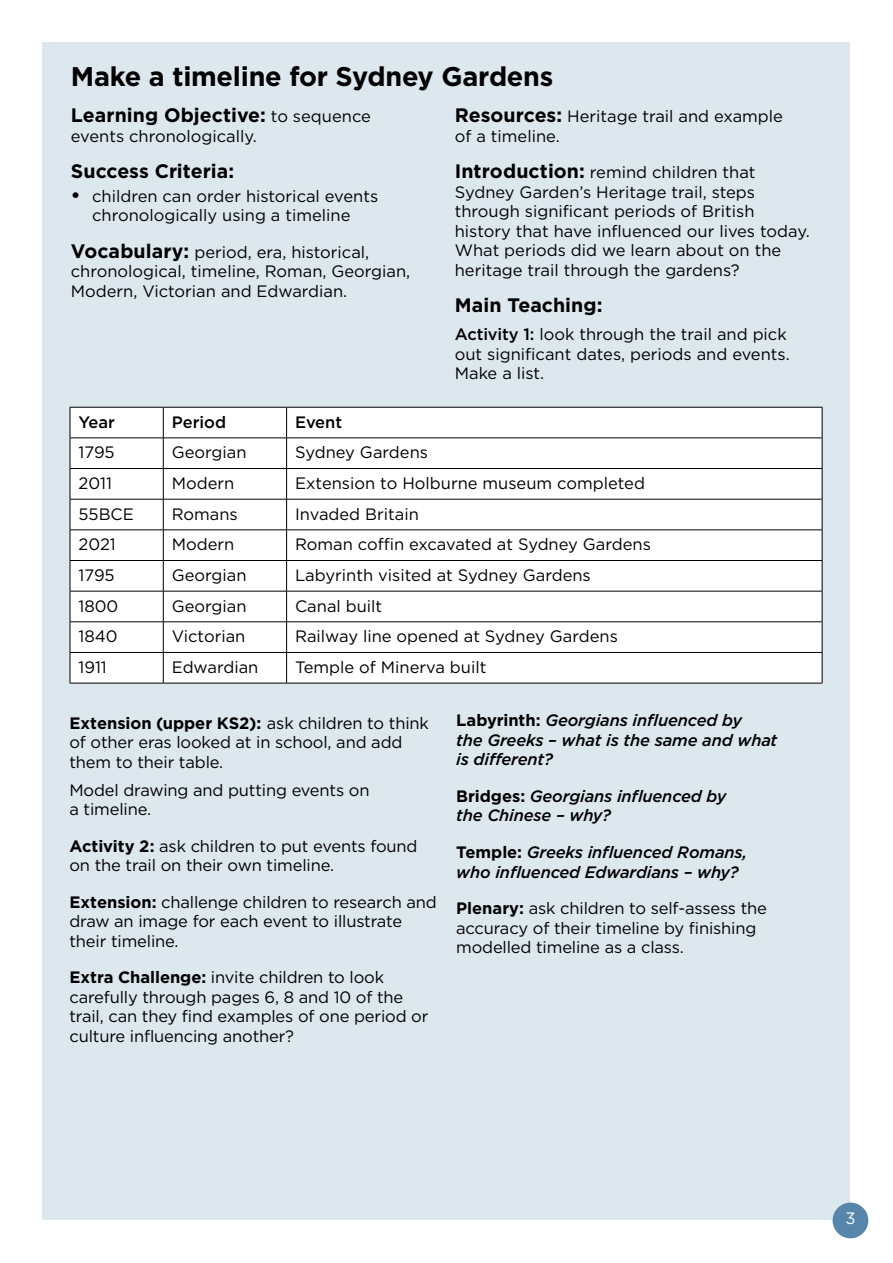
<style>
.page{position:relative;width:893px;height:1263px;background:#fff}
.page>*{position:absolute;margin:0;border:0;box-sizing:border-box;transform-origin:0 0}
.Titles{font:700 27px "Gotham HTF";letter-spacing:-.01em;color:#000}
.Body_copy{font:700 19.5px "Gotham HTF";color:#000}
.Body_copy-2{font:16.5px/19.5px "Gotham HTF";color:#000}
.Body_copy-3{font:italic 500 16.5px/19.5px "Gotham HTF";letter-spacing:-.01em;color:#000}
.Body_copy-4{font:500 16.5px "Gotham HTF";color:#000}
.Body_copy-5{font:16.5px "Gotham HTF";color:#fff}
.s1{font-weight:400;font-size:16.5px}
.s2{font-weight:700;font-size:19.5px}
.s3{font-weight:500}
.s4{font-weight:700}
.s5{font-weight:700;font-style:normal}
</style>
<div class="page">
<div style="left:43px;top:43px;width:807px;height:1177px;background:#dde7ee"></div>
<div style="left:833px;top:1202px;width:35px;height:36px;background:#5686ac;border-radius:50%"></div>
<div style="left:71px;top:408px;width:751px;height:275px;background:#fff"></div>
<hr style="left:70px;top:407px;width:93px;height:1px;background:#000">
<hr style="left:70px;top:407px;width:1px;height:31px;background:#000">
<hr style="left:163px;top:407px;width:124px;height:1px;background:#000">
<hr style="left:163px;top:407px;width:1px;height:31px;background:#000">
<hr style="left:287px;top:407px;width:535px;height:1px;background:#000">
<hr style="left:286px;top:407px;width:1px;height:31px;background:#000">
<hr style="left:822px;top:407px;width:1px;height:31px;background:#000">
<hr style="left:70px;top:438px;width:93px;height:1px;background:#000">
<hr style="left:70px;top:438px;width:1px;height:30px;background:#000">
<hr style="left:163px;top:438px;width:124px;height:1px;background:#000">
<hr style="left:163px;top:438px;width:1px;height:30px;background:#000">
<hr style="left:287px;top:438px;width:535px;height:1px;background:#000">
<hr style="left:286px;top:438px;width:1px;height:30px;background:#000">
<hr style="left:822px;top:438px;width:1px;height:30px;background:#000">
<hr style="left:70px;top:468px;width:93px;height:1px;background:#000">
<hr style="left:70px;top:469px;width:1px;height:30px;background:#000">
<hr style="left:163px;top:468px;width:124px;height:1px;background:#000">
<hr style="left:163px;top:469px;width:1px;height:30px;background:#000">
<hr style="left:287px;top:468px;width:535px;height:1px;background:#000">
<hr style="left:286px;top:469px;width:1px;height:30px;background:#000">
<hr style="left:822px;top:469px;width:1px;height:30px;background:#000">
<hr style="left:70px;top:499px;width:93px;height:1px;background:#000">
<hr style="left:70px;top:499px;width:1px;height:31px;background:#000">
<hr style="left:163px;top:499px;width:124px;height:1px;background:#000">
<hr style="left:163px;top:499px;width:1px;height:31px;background:#000">
<hr style="left:287px;top:499px;width:535px;height:1px;background:#000">
<hr style="left:286px;top:499px;width:1px;height:31px;background:#000">
<hr style="left:822px;top:499px;width:1px;height:31px;background:#000">
<hr style="left:70px;top:530px;width:93px;height:1px;background:#000">
<hr style="left:70px;top:530px;width:1px;height:30px;background:#000">
<hr style="left:163px;top:530px;width:124px;height:1px;background:#000">
<hr style="left:163px;top:530px;width:1px;height:30px;background:#000">
<hr style="left:287px;top:530px;width:535px;height:1px;background:#000">
<hr style="left:286px;top:530px;width:1px;height:30px;background:#000">
<hr style="left:822px;top:530px;width:1px;height:30px;background:#000">
<hr style="left:70px;top:560px;width:93px;height:1px;background:#000">
<hr style="left:70px;top:561px;width:1px;height:30px;background:#000">
<hr style="left:163px;top:560px;width:124px;height:1px;background:#000">
<hr style="left:163px;top:561px;width:1px;height:30px;background:#000">
<hr style="left:287px;top:560px;width:535px;height:1px;background:#000">
<hr style="left:286px;top:561px;width:1px;height:30px;background:#000">
<hr style="left:822px;top:561px;width:1px;height:30px;background:#000">
<hr style="left:70px;top:591px;width:93px;height:1px;background:#000">
<hr style="left:70px;top:591px;width:1px;height:30px;background:#000">
<hr style="left:163px;top:591px;width:124px;height:1px;background:#000">
<hr style="left:163px;top:591px;width:1px;height:30px;background:#000">
<hr style="left:287px;top:591px;width:535px;height:1px;background:#000">
<hr style="left:286px;top:591px;width:1px;height:30px;background:#000">
<hr style="left:822px;top:591px;width:1px;height:30px;background:#000">
<hr style="left:70px;top:621px;width:93px;height:1px;background:#000">
<hr style="left:70px;top:622px;width:1px;height:30px;background:#000">
<hr style="left:163px;top:621px;width:124px;height:1px;background:#000">
<hr style="left:163px;top:622px;width:1px;height:30px;background:#000">
<hr style="left:287px;top:621px;width:535px;height:1px;background:#000">
<hr style="left:286px;top:622px;width:1px;height:30px;background:#000">
<hr style="left:822px;top:622px;width:1px;height:30px;background:#000">
<hr style="left:70px;top:652px;width:93px;height:1px;background:#000">
<hr style="left:70px;top:653px;width:1px;height:30px;background:#000">
<hr style="left:163px;top:652px;width:124px;height:1px;background:#000">
<hr style="left:163px;top:653px;width:1px;height:30px;background:#000">
<hr style="left:287px;top:652px;width:535px;height:1px;background:#000">
<hr style="left:286px;top:653px;width:1px;height:30px;background:#000">
<hr style="left:822px;top:653px;width:1px;height:30px;background:#000">
<hr style="left:70px;top:683px;width:93px;height:1px;background:#000">
<hr style="left:163px;top:683px;width:124px;height:1px;background:#000">
<hr style="left:287px;top:683px;width:535px;height:1px;background:#000">
<p class="Titles" style="left:71px;top:60px;width:484px">Make a timeline for Sydney Gardens</p>
<p class="Body_copy" style="left:71px;top:104px;width:302px">Learning Objective: <span class="s1">to sequence</span></p>
<p class="Body_copy-2" style="left:71px;top:126px;width:188px">events chronologically.</p>
<p class="Body_copy" style="left:71px;top:160px;width:165px">Success Criteria:</p>
<p class="Body_copy-2" style="left:71px;top:186px;width:309px;text-align:center"><span class="s2">•</span> children can order historical events chronologically using a timeline</p>
<p class="Body_copy-2" style="left:71px;top:242px;width:341px"><span class="s2">Vocabulary:</span> period, era, historical, chronological, timeline, Roman, Georgian,<br>Modern, Victorian and Edwardian.</p>
<p class="Body_copy-2" style="left:455px;top:106px;width:330px"><span class="s2">Resources:</span> Heritage trail and example of a timeline.</p>
<p class="Body_copy-2" style="left:455px;top:162px;width:356px"><span class="s2">Introduction:</span> remind children that Sydney Garden’s Heritage trail, steps through significant periods of British history that have influenced our lives today.<br>What periods did we learn about on the heritage trail through the gardens?</p>
<p class="Body_copy" style="left:455px;top:294px;width:149px">Main Teaching:</p>
<p class="Body_copy-2" style="left:455px;top:324px;width:336px"><span class="s3">Activity 1:</span> look through the trail and pick out significant dates, periods and events.<br>Make a list.</p>
<p class="Body_copy-4" style="left:78px;top:413px;width:38px">Year</p>
<p class="Body_copy-4" style="left:172px;top:413px;width:56px">Period</p>
<p class="Body_copy-4" style="left:295px;top:413px;width:49px">Event</p>
<p class="Body_copy-2" style="left:78px;top:443px;width:38px">1795</p>
<p class="Body_copy-2" style="left:172px;top:443px;width:76px">Georgian</p>
<p class="Body_copy-2" style="left:295px;top:443px;width:134px">Sydney Gardens</p>
<p class="Body_copy-2" style="left:78px;top:473px;width:35px">2011</p>
<p class="Body_copy-2" style="left:172px;top:473px;width:64px">Modern</p>
<p class="Body_copy-2" style="left:295px;top:473px;width:351px">Extension to Holburne museum completed</p>
<p class="Body_copy-2" style="left:78px;top:504px;width:57px">55BCE</p>
<p class="Body_copy-2" style="left:172px;top:504px;width:68px">Romans</p>
<p class="Body_copy-2" style="left:295px;top:504px;width:125px">Invaded Britain</p>
<p class="Body_copy-2" style="left:78px;top:534px;width:39px">2021</p>
<p class="Body_copy-2" style="left:172px;top:534px;width:64px">Modern</p>
<p class="Body_copy-2" style="left:295px;top:534px;width:357px">Roman coffin excavated at Sydney Gardens</p>
<p class="Body_copy-2" style="left:78px;top:565px;width:38px">1795</p>
<p class="Body_copy-2" style="left:172px;top:565px;width:76px">Georgian</p>
<p class="Body_copy-2" style="left:295px;top:565px;width:297px">Labyrinth visited at Sydney Gardens</p>
<p class="Body_copy-2" style="left:78px;top:596px;width:41px">1800</p>
<p class="Body_copy-2" style="left:172px;top:596px;width:76px">Georgian</p>
<p class="Body_copy-2" style="left:295px;top:596px;width:89px">Canal built</p>
<p class="Body_copy-2" style="left:78px;top:626px;width:41px">1840</p>
<p class="Body_copy-2" style="left:172px;top:626px;width:75px">Victorian</p>
<p class="Body_copy-2" style="left:295px;top:626px;width:324px">Railway line opened at Sydney Gardens</p>
<p class="Body_copy-2" style="left:78px;top:657px;width:30px">1911</p>
<p class="Body_copy-2" style="left:172px;top:657px;width:88px">Edwardian</p>
<p class="Body_copy-2" style="left:295px;top:657px;width:193px">Temple of Minerva built</p>
<p class="Body_copy-2" style="left:69px;top:713px;width:361px"><span class="s4">Extension (upper KS2):</span> ask children to think of other eras looked at in school, and add them to their table.</p>
<p class="Body_copy-2" style="left:69px;top:780px;width:302px">Model drawing and putting events on a timeline.</p>
<p class="Body_copy-2" style="left:69px;top:836px;width:350px"><span class="s4">Activity 2:</span> ask children to put events found on the trail on their own timeline.</p>
<p class="Body_copy-2" style="left:69px;top:892px;width:369px"><span class="s4">Extension:</span> challenge children to research and draw an image for each event to illustrate their timeline.</p>
<p class="Body_copy-2" style="left:69px;top:967px;width:361px"><span class="s4">Extra Challenge:</span> invite children to look carefully through pages 6, 8 and 10 of the trail, can they find examples of one period or culture influencing another?</p>
<p class="Body_copy-3" style="left:456px;top:711px;width:323px"><span class="s5">Labyrinth:</span> Georgians influenced by<br>the Greeks – what is the same and what is different?</p>
<p class="Body_copy-3" style="left:456px;top:786px;width:272px"><span class="s5">Bridges:</span> Georgians influenced by the Chinese – why?</p>
<p class="Body_copy-3" style="left:456px;top:842px;width:293px"><span class="s5">Temple:</span> Greeks influenced Romans, who influenced Edwardians – why?</p>
<p class="Body_copy-2" style="left:456px;top:898px;width:312px"><span class="s4">Plenary:</span> ask children to self-assess the accuracy of their timeline by finishing modelled timeline as a class.</p>
<p class="Body_copy-5" style="left:845px;top:1209px;width:12px">3</p>
</div>
